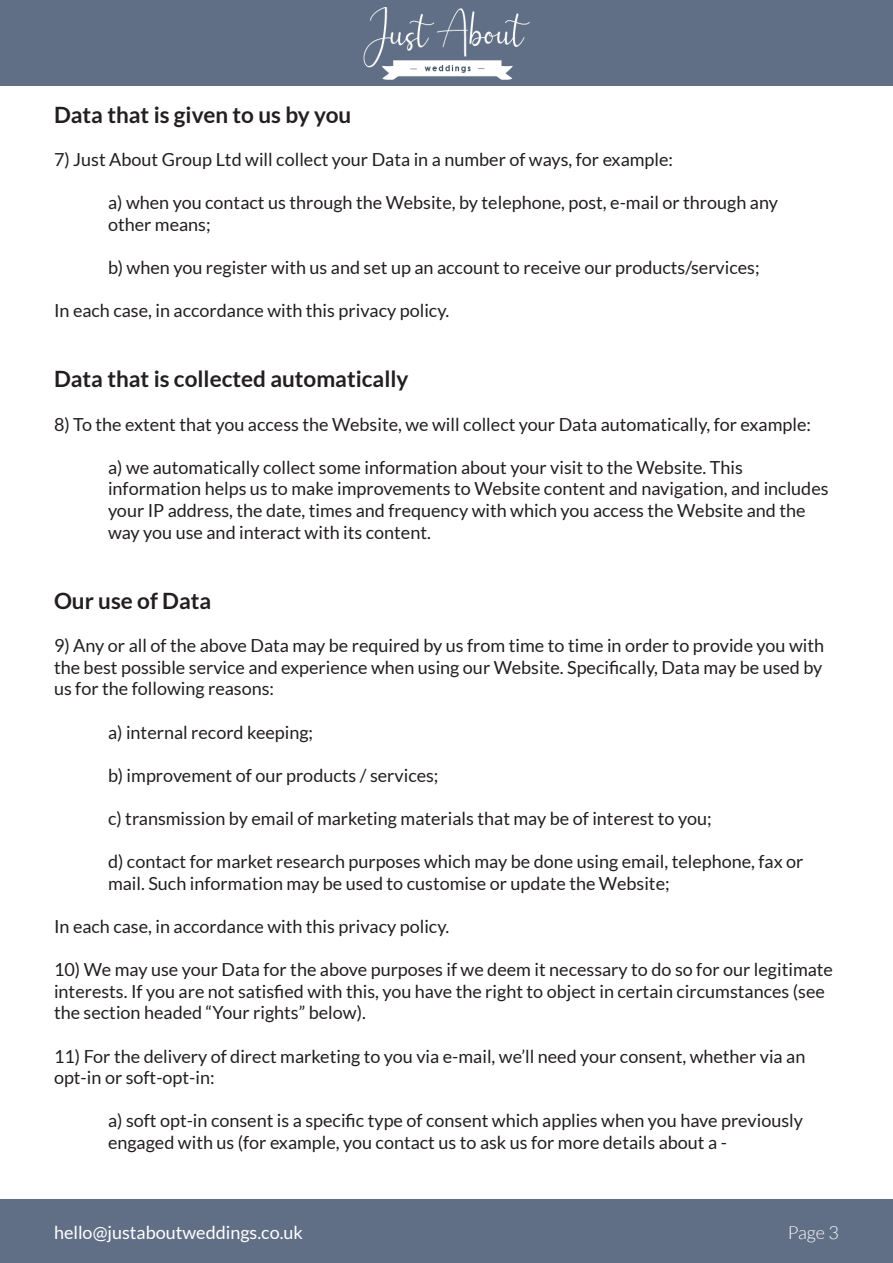
<style>
.page{position:relative;width:893px;height:1263px;background:#fff}
.page>*{position:absolute;margin:0;border:0;box-sizing:border-box;transform-origin:0 0}
.t1{font:700 22.5px "Lato";color:#231f20}
.t2{font:18px/21.6px "Lato";color:#231f20}
.t3{font:18px "Lato";color:#fff}
.t4{font:300 18px "Lato";color:#fff}
</style>
<div class="page">
<div style="left:0;top:1199px;width:893px;height:64px;background:#606f86"></div>
<div style="left:0;top:0;width:893px;height:86px;background:#606f86"></div>
<img style="left:363px;top:7px;width:167px;height:72px">
<p class="t1" style="left:54px;top:102px;width:299px">Data that is given to us by you</p>
<p class="t2" style="left:54px;top:149px;width:621px">7) Just About Group Ltd will collect your Data in a number of ways, for example:</p>
<p class="t2" style="left:108px;top:192px;width:671px">a) when you contact us through the Website, by telephone, post, e-mail or through any</p>
<p class="t2" style="left:108px;top:213px;width:104px">other means;</p>
<p class="t2" style="left:108px;top:257px;width:653px">b) when you register with us and set up an account to receive our products/services;</p>
<p class="t2" style="left:54px;top:300px;width:397px">In each case, in accordance with this privacy policy.</p>
<p class="t1" style="left:54px;top:366px;width:356px">Data that is collected automatically</p>
<p class="t2" style="left:54px;top:413px;width:758px">8) To the extent that you access the Website, we will collect your Data automatically, for example:</p>
<p class="t2" style="left:108px;top:456px;width:636px">a) we automatically collect some information about your visit to the Website. This</p>
<p class="t2" style="left:108px;top:478px;width:722px">information helps us to make improvements to Website content and navigation, and includes your IP address, the date, times and frequency with which you access the Website and the way you use and interact with its content.</p>
<p class="t1" style="left:54px;top:588px;width:159px">Our use of Data</p>
<p class="t2" style="left:54px;top:635px;width:772px;text-align:justify">9) Any or all of the above Data may be required by us from time to time in order to provide you with the best possible service and experience when using our Website. Specifically, Data may be used by us for the following reasons:</p>
<p class="t2" style="left:108px;top:721px;width:207px">a) internal record keeping;</p>
<p class="t2" style="left:108px;top:764px;width:332px">b) improvement of our products / services;</p>
<p class="t2" style="left:108px;top:807px;width:605px">c) transmission by email of marketing materials that may be of interest to you;</p>
<p class="t2" style="left:108px;top:851px;width:697px">d) contact for market research purposes which may be done using email, telephone, fax or mail. Such information may be used to customise or update the Website;</p>
<p class="t2" style="left:54px;top:915px;width:397px">In each case, in accordance with this privacy policy.</p>
<p class="t2" style="left:54px;top:959px;width:781px">10) We may use your Data for the above purposes if we deem it necessary to do so for our legitimate interests. If you are not satisfied with this, you have the right to object in certain circumstances (see the section headed “Your rights” below).</p>
<p class="t2" style="left:54px;top:1045px;width:753px">11) For the delivery of direct marketing to you via e-mail, we’ll need your consent, whether via an opt-in or soft-opt-in:</p>
<p class="t2" style="left:108px;top:1110px;width:696px">a) soft opt-in consent is a specific type of consent which applies when you have previously engaged with us (for example, you contact us to ask us for more details about a -</p>
<p class="t3" style="left:54px;top:1222px;width:250px">hello@justaboutweddings.co.uk</p>
<p class="t4" style="left:788px;top:1223px;width:53px">Page 3</p>
</div>
